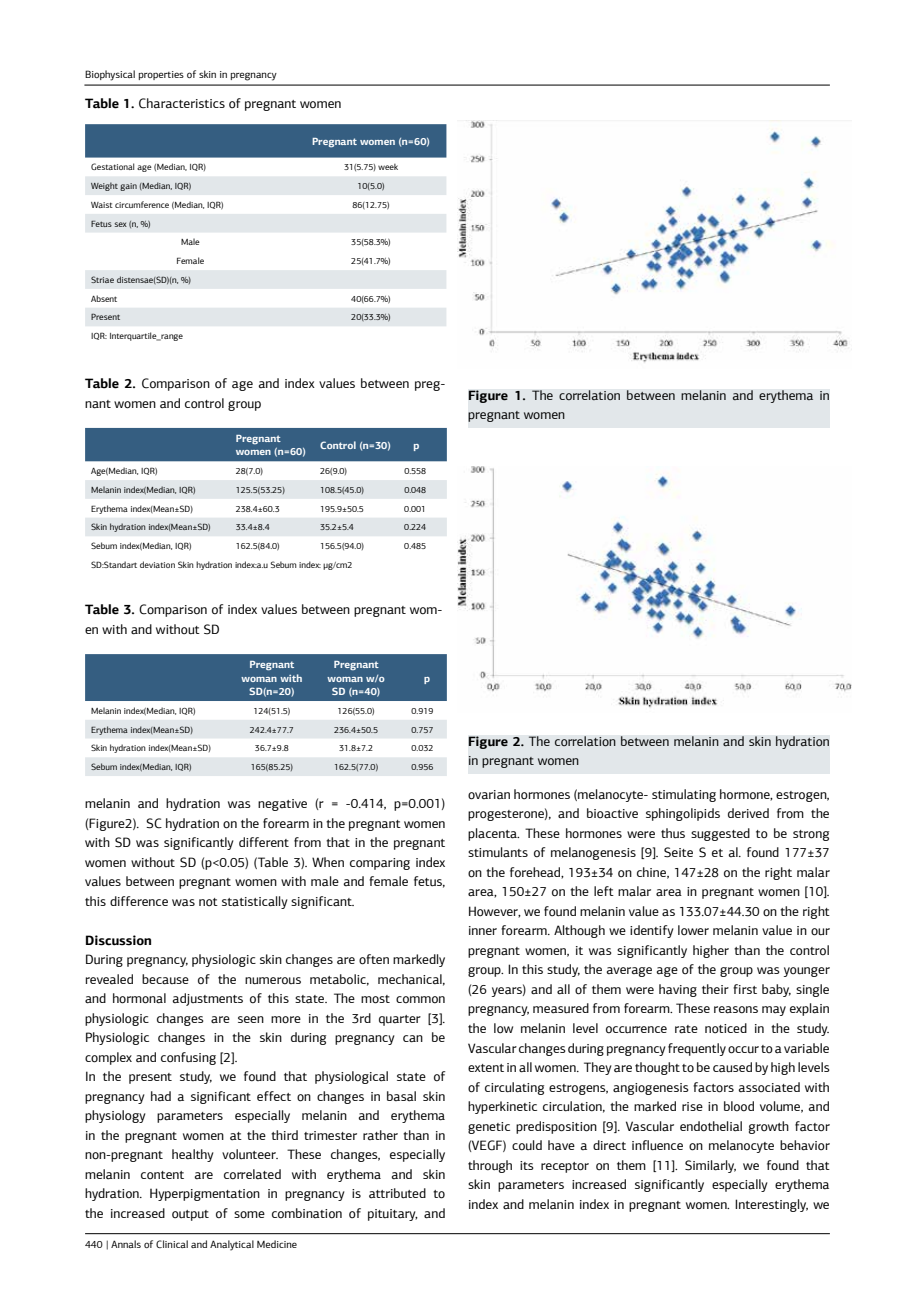
<style>
.page{position:relative;width:915px;height:1306px;background:#fff}
.page>*{position:absolute;margin:0;border:0;box-sizing:border-box;transform-origin:0 0}
.t1{font:13.5px/19.5px "PF Agora Sans Pro";color:#000}
.t2{font:700 13.5px "PF Agora Sans Pro";color:#000}
.t3{font:700 10.5px/13.5px "PF Agora Sans Pro";color:#fff;text-align:center}
.t4{font:10.5px "PF Agora Sans Pro";color:#000}
.t5{font:9px/18.8px "PF Agora Sans Pro";color:#000}
.s1{font-weight:700}
</style>
<div class="page">
<hr style="left:85px;top:1233px;width:744px;height:1px;background:#000">
<hr style="left:84px;top:85px;width:745px;height:1px;background:#000">
<div style="left:85px;top:124px;width:361px;height:33px;background:#355e81"></div>
<svg style="left:85px;top:176px;width:361px;height:150px"></svg>
<div style="left:85px;top:428px;width:361px;height:33px;background:#355e81"></div>
<svg style="left:85px;top:480px;width:361px;height:56px"></svg>
<div style="left:85px;top:654px;width:361px;height:47px;background:#355e81"></div>
<svg style="left:85px;top:720px;width:361px;height:56px"></svg>
<img style="left:457px;top:120px;width:394px;height:243px">
<img style="left:457px;top:466px;width:394px;height:242px">
<div style="left:468px;top:389px;width:361px;height:38px;background:#e2e7ea"></div>
<div style="left:468px;top:735px;width:361px;height:39px;background:#e2e7ea"></div>
<p class="t4" style="left:85px;top:68px;width:193px">Biophysical properties of skin in pregnancy</p>
<p class="t1" style="left:85px;top:93px;width:258px"><span class="s1">Table 1.</span> Characteristics of pregnant women</p>
<p class="t3" style="left:312px;top:134px;width:120px">Pregnant women (n=60)</p>
<p class="t5" style="left:91px;top:158px;width:116px">Gestational age (Median, IQR)</p>
<p class="t5" style="left:344px;top:158px;width:56px">31(5.75) week</p>
<p class="t5" style="left:91px;top:177px;width:102px">Weight gain (Median, IQR)</p>
<p class="t5" style="left:357px;top:177px;width:29px">10(5.0)</p>
<p class="t5" style="left:91px;top:195px;width:134px">Waist circumference (Median, IQR)</p>
<p class="t5" style="left:352px;top:195px;width:39px">86(12.75)</p>
<p class="t5" style="left:91px;top:214px;width:61px">Fetus sex (n, %)</p>
<p class="t5" style="left:181px;top:233px;width:20px">Male</p>
<p class="t5" style="left:351px;top:233px;width:41px">35(58.3%)</p>
<p class="t5" style="left:176px;top:252px;width:29px">Female</p>
<p class="t5" style="left:351px;top:252px;width:41px">25(41.7%)</p>
<p class="t5" style="left:91px;top:270px;width:101px">Striae distensae(SD)(n, %)<br>Absent</p>
<p class="t5" style="left:351px;top:289px;width:41px">40(66.7%)</p>
<p class="t5" style="left:91px;top:308px;width:31px">Present</p>
<p class="t5" style="left:351px;top:308px;width:41px">20(33.3%)</p>
<p class="t5" style="left:91px;top:327px;width:93px">IQR: Interquartile_range</p>
<p class="t1" style="left:85px;top:374px;width:361px"><span class="s1">Table 2.</span> Comparison of age and index values between preg&shy;nant women and control group</p>
<p class="t3" style="left:236px;top:431px;width:72px;text-align:left">Pregnant women (n=60)</p>
<p class="t3" style="left:320px;top:438px;width:72px">Control (n=30)</p>
<p class="t3" style="left:413px;top:438px;width:8px">p</p>
<p class="t5" style="left:91px;top:461px;width:68px">Age(Median, IQR)</p>
<p class="t5" style="left:236px;top:461px;width:29px">28(7.0)</p>
<p class="t5" style="left:320px;top:461px;width:29px">26(9.0)</p>
<p class="t5" style="left:404px;top:461px;width:23px">0.558</p>
<p class="t5" style="left:91px;top:480px;width:106px">Melanin index(Median, IQR)</p>
<p class="t5" style="left:236px;top:480px;width:51px">125.5(53.25)</p>
<p class="t5" style="left:320px;top:480px;width:46px">108.5(45.0)</p>
<p class="t5" style="left:404px;top:480px;width:23px">0.048</p>
<p class="t5" style="left:91px;top:499px;width:103px">Erythema index(Mean±SD)</p>
<p class="t5" style="left:236px;top:499px;width:45px">238.4±60.3</p>
<p class="t5" style="left:320px;top:499px;width:45px">195.9±50.5</p>
<p class="t5" style="left:404px;top:499px;width:23px">0.001</p>
<p class="t5" style="left:91px;top:518px;width:121px">Skin hydration index(Mean±SD)</p>
<p class="t5" style="left:236px;top:518px;width:35px">33.4±8.4</p>
<p class="t5" style="left:320px;top:518px;width:35px">35.2±5.4</p>
<p class="t5" style="left:404px;top:518px;width:23px">0.224</p>
<p class="t5" style="left:91px;top:536px;width:102px">Sebum index(Median, IQR)</p>
<p class="t5" style="left:236px;top:536px;width:46px">162.5(84.0)</p>
<p class="t5" style="left:320px;top:536px;width:46px">156.5(94.0)</p>
<p class="t5" style="left:404px;top:536px;width:23px">0.485</p>
<p class="t5" style="left:91px;top:555px;width:263px">SD:Standart deviation Skin hydration index:a.u Sebum index: μg/cm2</p>
<p class="t1" style="left:85px;top:600px;width:359px"><span class="s1">Table 3.</span> Comparison of index values between pregnant wom&shy;en with and without SD</p>
<p class="t3" style="left:241px;top:657px;width:62px">Pregnant woman with<br>SD(n=20)</p>
<p class="t3" style="left:327px;top:657px;width:59px">Pregnant woman w/o<br>SD (n=40)</p>
<p class="t3" style="left:424px;top:671px;width:8px">p</p>
<p class="t5" style="left:91px;top:701px;width:106px">Melanin index(Median, IQR)</p>
<p class="t5" style="left:253px;top:701px;width:39px">124(51.5)</p>
<p class="t5" style="left:337px;top:701px;width:39px">126(55.0)</p>
<p class="t5" style="left:411px;top:701px;width:23px">0.919</p>
<p class="t5" style="left:91px;top:720px;width:103px">Erythema index(Mean±SD)</p>
<p class="t5" style="left:250px;top:720px;width:45px">242.4±77.7</p>
<p class="t5" style="left:334px;top:720px;width:45px">236.4±50.5</p>
<p class="t5" style="left:411px;top:720px;width:23px">0.757</p>
<p class="t5" style="left:91px;top:738px;width:121px">Skin hydration index(Mean±SD)</p>
<p class="t5" style="left:255px;top:738px;width:35px">36.7±9.8</p>
<p class="t5" style="left:339px;top:738px;width:35px">31.8±7.2</p>
<p class="t5" style="left:411px;top:738px;width:23px">0.032</p>
<p class="t5" style="left:91px;top:757px;width:102px">Sebum index(Median, IQR)</p>
<p class="t5" style="left:251px;top:757px;width:44px">165(85.25)</p>
<p class="t5" style="left:334px;top:757px;width:46px">162.5(77.0)</p>
<p class="t5" style="left:411px;top:757px;width:23px">0.956</p>
<p class="t1" style="left:85px;top:793px;width:362px;text-align:justify">melanin and hydration was negative (r = -0.414, p=0.001) (Figure2). SC hydration on the forearm in the pregnant women with SD was significantly different from that in the pregnant women without SD (p&lt;0.05) (Table 3). When comparing index values between pregnant women with male and female fetus, this difference was not statistically significant.</p>
<p class="t2" style="left:85px;top:931px;width:68px">Discussion</p>
<p class="t1" style="left:85px;top:949px;width:362px">During pregnancy, physiologic skin changes are often markedly revealed because of the numerous metabolic, mechanical, and hormonal adjustments of this state. The most common physiologic changes are seen more in the 3rd quarter [3].<br>Physiologic changes in the skin during pregnancy can be complex and confusing [2].<br>In the present study, we found that physiological state of pregnancy had a significant effect on changes in basal skin physiology parameters especially melanin and erythema in the pregnant women at the third trimester rather than in non-pregnant healthy volunteer. These changes, especially melanin content are correlated with erythema and skin hydration. Hyperpigmentation in pregnancy is attributed to the increased output of some combination of pituitary, and</p>
<p class="t4" style="left:85px;top:1238px;width:213px">440 | Annals of Clinical and Analytical Medicine</p>
<p class="t1" style="left:468px;top:385px;width:363px"><span class="s1">Figure 1.</span> The correlation between melanin and erythema in pregnant women</p>
<p class="t1" style="left:468px;top:731px;width:363px"><span class="s1">Figure 2.</span> The correlation between melanin and skin hydration in pregnant women</p>
<p class="t1" style="left:468px;top:784px;width:363px;text-align:justify">ovarian hormones (melanocyte- stimulating hormone, estrogen, progesterone), and bioactive sphingolipids derived from the placenta. These hormones were thus suggested to be strong stimulants of melanogenesis [9]. Seite S et al. found 177±37 on the forehead, 193±34 on chine, 147±28 on the right malar area, 150±27 on the left malar area in pregnant women [10].<br>However, we found melanin value as 133.07±44.30 on the right inner forearm. Although we identify lower melanin value in our pregnant women, it was significantly higher than the control group. In this study, the average age of the group was younger (26 years) and all of them were having their first baby, single pregnancy, measured from forearm. These reasons may explain the low melanin level occurrence rate noticed in the study.<br>Vascular changes during pregnancy frequently occur to a variable extent in all women. They are thought to be caused by high levels of circulating estrogens, angiogenesis factors associated with hyperkinetic circulation, the marked rise in blood volume, and genetic predisposition [9]. Vascular endothelial growth factor (VEGF) could have a direct influence on melanocyte behavior through its receptor on them [11]. Similarly, we found that skin parameters increased significantly especially erythema index and melanin index in pregnant women. Interestingly, we</p>
</div>
